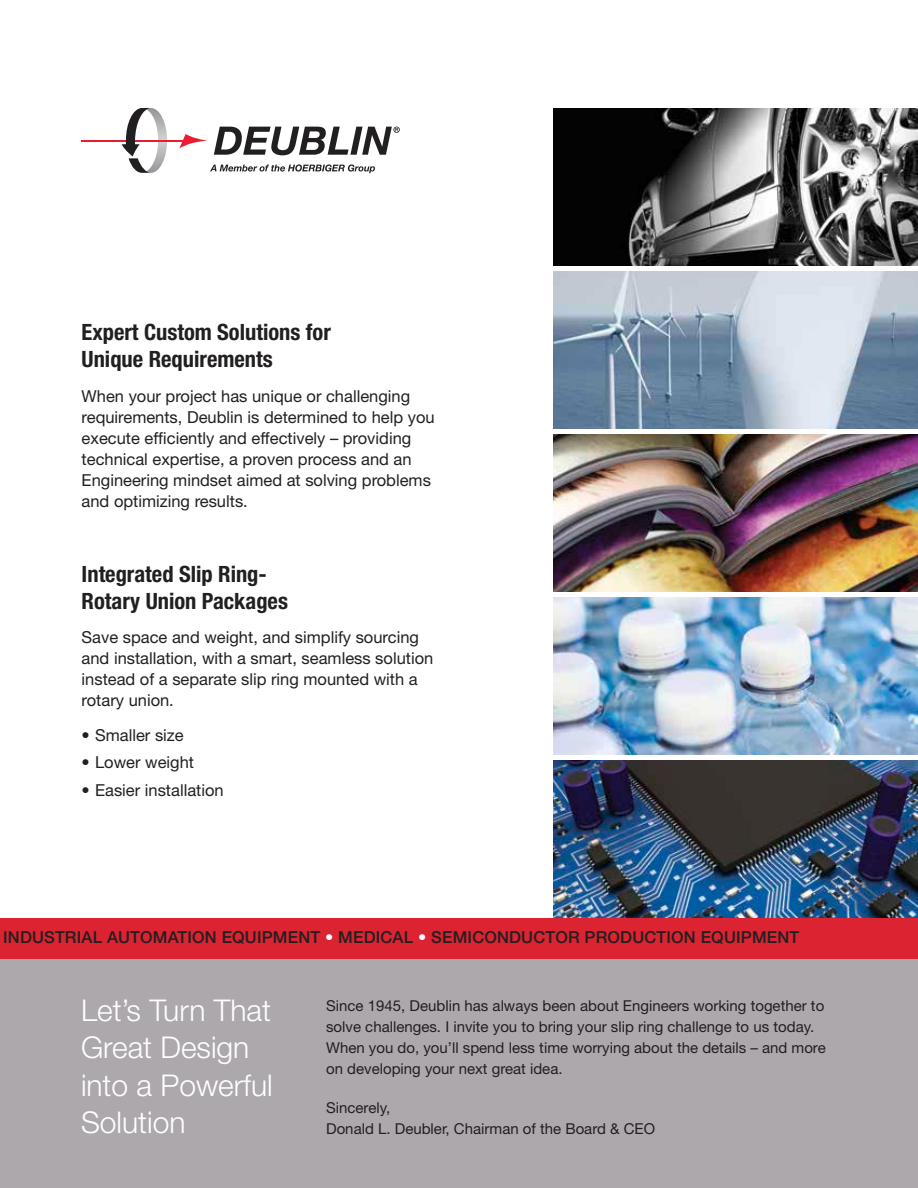
<style>
.page{position:relative;width:918px;height:1188px;background:#fff}
.page>*{position:absolute;margin:0;border:0;box-sizing:border-box;transform-origin:0 0}
.t1{font:300 30px/37.5px "Helvetica Neue LT Pro";color:#fff}
.t2{font:700 condensed 22.5px/27px "Helvetica Neue LT Pro";color:#221f20}
.t3{font:16.5px/21px "Helvetica Neue LT Pro";color:#221f20}
.t4{font:500 16.5px "Helvetica Neue LT Pro";letter-spacing:.01em;color:#221f20}
.t5{font:15px/21px "Helvetica Neue LT Pro";color:#221f20}
.s1{color:#fff}
</style>
<div class="page">
<div style="left:0;top:956px;width:918px;height:232px;background:#ada8ac"></div>
<img style="left:554px;top:760px;width:364px;height:158px">
<img style="left:554px;top:597px;width:364px;height:158px">
<img style="left:554px;top:271px;width:364px;height:158px">
<img style="left:554px;top:434px;width:364px;height:158px">
<img style="left:554px;top:108px;width:364px;height:158px">
<svg style="left:179px;top:134px;width:28px;height:15px"></svg>
<hr style="left:135px;top:140px;width:51px;height:1px;background:#ed1b2e">
<hr style="left:82px;top:140px;width:44px;height:1px;background:#ed1b2e">
<svg style="left:214px;top:127px;width:186px;height:28px"></svg>
<svg style="left:122px;top:108px;width:45px;height:65px"></svg>
<svg style="left:210px;top:164px;width:165px;height:9px"></svg>
<div style="left:0;top:918px;width:918px;height:40px;background:#db2331"></div>
<h2 class="t2" style="left:82px;top:319px;width:251px">Expert Custom Solutions for<br>Unique Requirements</h2>
<p class="t3" style="left:82px;top:385px;width:355px">When your project has unique or challenging requirements, Deublin is determined to help you execute efficiently and effectively – providing technical expertise, a proven process and an Engineering mindset aimed at solving problems and optimizing results.</p>
<h2 class="t2" style="left:82px;top:560px;width:208px">Integrated Slip Ring-<br>Rotary Union Packages</h2>
<p class="t3" style="left:82px;top:626px;width:353px">Save space and weight, and simplify sourcing and installation, with a smart, seamless solution instead of a separate slip ring mounted with a rotary union.</p>
<p class="t3" style="left:82px;top:724px;width:104px">• Smaller size</p>
<p class="t3" style="left:82px;top:752px;width:114px">• Lower weight</p>
<p class="t3" style="left:82px;top:779px;width:144px">• Easier installation</p>
<p class="t4" style="left:3px;top:927px;width:798px">INDUSTRIAL AUTOMATION EQUIPMENT <span class="s1">•</span> MEDICAL <span class="s1">•</span> SEMICONDUCTOR PRODUCTION EQUIPMENT</p>
<h1 class="t1" style="left:81px;top:991px;width:193px">Let’s Turn That<br>Great Design into a Powerful<br>Solution</h1>
<p class="t5" style="left:326px;top:995px;width:501px">Since 1945, Deublin has always been about Engineers working together to solve challenges. I invite you to bring your slip ring challenge to us today.<br>When you do, you’ll spend less time worrying about the details – and more on developing your next great idea.</p>
<p class="t5" style="left:326px;top:1096px;width:330px">Sincerely,<br>Donald L. Deubler, Chairman of the Board &amp; CEO</p>
</div>
